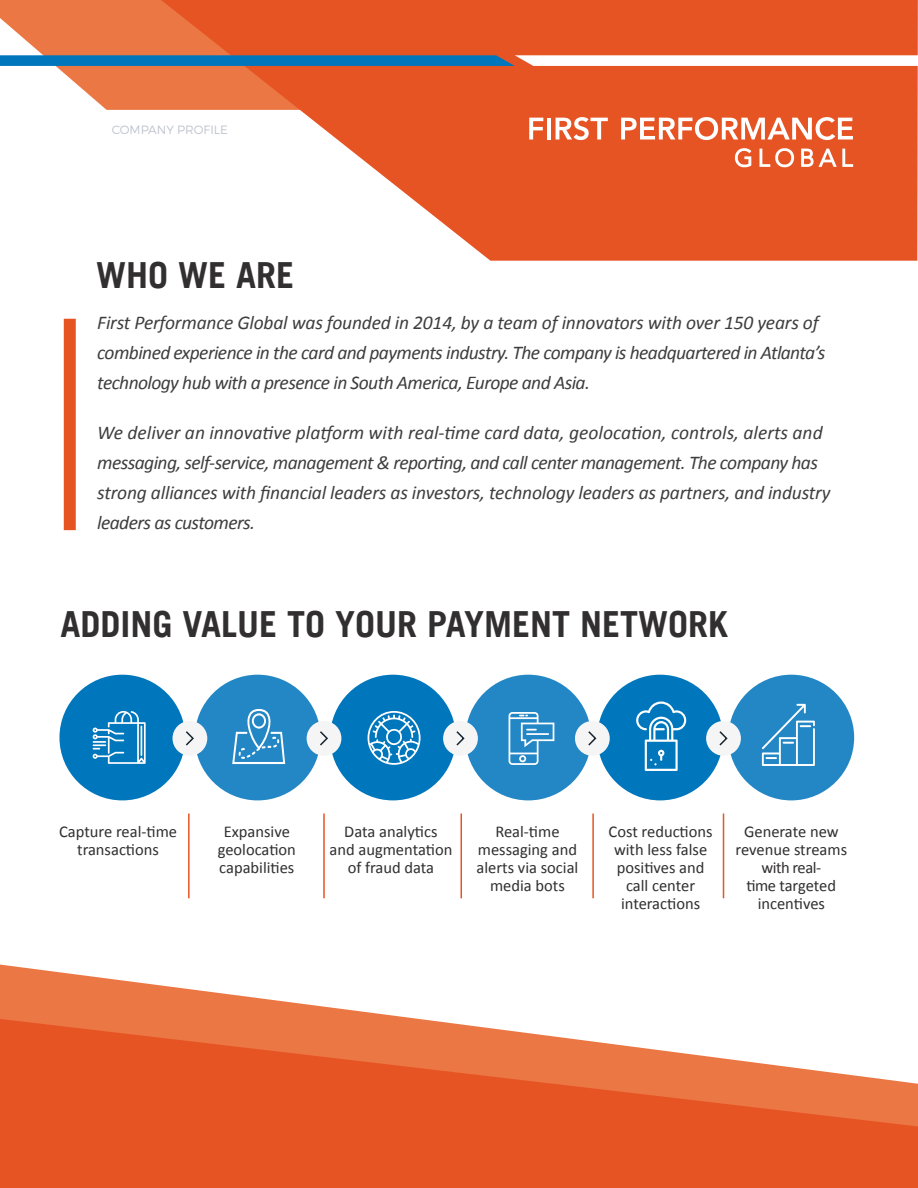
<style>
.page{position:relative;width:918px;height:1188px;background:#fff}
.page>*{position:absolute;margin:0;border:0;box-sizing:border-box;transform-origin:0 0}
.t1{font:700 36px "Trade Gothic LT";color:#312f30}
.t2{font:italic 19.5px/30px "Calibri";letter-spacing:-.01em;color:#3e3e3f}
.t3{font:italic 19.5px/30px "Calibri";letter-spacing:-.03em;color:#3e3e3f}
.t4{font:16.5px/18px "Calibri";color:#312f30;text-align:center}
.t5{font:300 12px "Montserrat";color:#bec3cd}
</style>
<div class="page">
<svg style="left:300px;top:110px;width:618px;height:151px;fill:#e75424"></svg>
<svg style="left:0;top:0;width:918px;height:110px;background:#dd6a44"></svg>
<div style="left:64px;top:319px;width:12px;height:211px;background:#e75424"></div>
<svg style="left:529px;top:118px;width:14px;height:22px"></svg>
<hr style="left:547px;top:118px;width:4px;height:22px;background:#fff">
<svg style="left:556px;top:117px;width:52px;height:23px"></svg>
<svg style="left:621px;top:117px;width:232px;height:23px"></svg>
<svg style="left:735px;top:148px;width:16px;height:19px"></svg>
<svg style="left:760px;top:148px;width:34px;height:19px"></svg>
<svg style="left:801px;top:149px;width:52px;height:18px"></svg>
<div style="left:59px;top:675px;width:126px;height:125px;background:#0077bd;border-radius:50%"></div>
<div style="left:195px;top:675px;width:126px;height:125px;background:#2387c6;border-radius:50%"></div>
<div style="left:330px;top:675px;width:126px;height:125px;background:#0077bd;border-radius:50%"></div>
<div style="left:465px;top:675px;width:126px;height:125px;background:#2387c6;border-radius:50%"></div>
<div style="left:597px;top:675px;width:126px;height:125px;background:#0077bd;border-radius:50%"></div>
<div style="left:728px;top:675px;width:126px;height:125px;background:#2387c6;border-radius:50%"></div>
<div style="left:172px;top:721px;width:35px;height:35px;background:#f5f5f6;border-radius:50%"></div>
<div style="left:307px;top:721px;width:34px;height:35px;background:#f5f5f6;border-radius:50%"></div>
<div style="left:443px;top:721px;width:35px;height:35px;background:#f5f5f6;border-radius:50%"></div>
<div style="left:575px;top:721px;width:35px;height:35px;background:#f5f5f6;border-radius:50%"></div>
<div style="left:706px;top:721px;width:35px;height:35px;background:#f5f5f6;border-radius:50%"></div>
<svg style="left:186px;top:731px;width:8px;height:15px"></svg>
<svg style="left:320px;top:731px;width:8px;height:15px"></svg>
<svg style="left:456px;top:731px;width:9px;height:15px"></svg>
<svg style="left:588px;top:731px;width:9px;height:15px"></svg>
<svg style="left:719px;top:731px;width:9px;height:15px"></svg>
<hr style="left:188px;top:814px;width:2px;height:84px;background:#e75424">
<hr style="left:323px;top:814px;width:2px;height:84px;background:#e75424">
<hr style="left:461px;top:814px;width:1px;height:84px;background:#e75424">
<hr style="left:592px;top:814px;width:2px;height:84px;background:#e75424">
<hr style="left:723px;top:814px;width:1px;height:84px;background:#e75424">
<svg style="left:762px;top:704px;width:53px;height:62px"></svg>
<svg style="left:93px;top:711px;width:53px;height:53px"></svg>
<svg style="left:232px;top:709px;width:53px;height:55px"></svg>
<svg style="left:368px;top:711px;width:53px;height:54px"></svg>
<svg style="left:509px;top:712px;width:45px;height:53px"></svg>
<hr style="left:526px;top:733px;width:23px;height:2px;background:#fff">
<svg style="left:636px;top:702px;width:50px;height:69px"></svg>
<svg style="left:0;top:965px;width:419px;height:54px"></svg>
<svg style="left:0;top:1019px;width:918px;height:169px;background:#ea6d41"></svg>
<p class="t5" style="left:112px;top:120px;width:118px">COMPANY PROFILE</p>
<h1 class="t1" style="left:96px;top:253px;width:200px">WHO WE ARE</h1>
<p class="t3" style="left:97px;top:307px;width:730px">First Performance Global was founded in 2014, by a team of innovators with over 150 years of combined experience in the card and payments industry. The company is headquartered in Atlanta’s technology hub with a presence in South America, Europe and Asia.</p>
<p class="t2" style="left:97px;top:417px;width:735px">We deliver an innovative platform with real-time card data, geolocation, controls, alerts and messaging, self-service, management &amp; reporting, and call center management. The company has strong alliances with financial leaders as investors, technology leaders as partners, and industry leaders as customers.</p>
<h1 class="t1" style="left:60px;top:602px;width:669px">ADDING VALUE TO YOUR PAYMENT NETWORK</h1>
<p class="t4" style="left:59px;top:823px;width:120px">Capture real-time transactions</p>
<p class="t4" style="left:218px;top:823px;width:80px">Expansive geolocation capabilities</p>
<p class="t4" style="left:330px;top:823px;width:124px">Data analytics<br>and augmentation of fraud data</p>
<p class="t4" style="left:477px;top:823px;width:103px">Real-time messaging and alerts via social media bots</p>
<p class="t4" style="left:609px;top:823px;width:106px">Cost reductions with less false positives and call center interactions</p>
<p class="t4" style="left:736px;top:823px;width:113px">Generate new revenue streams with real-<br>time targeted incentives</p>
</div>
